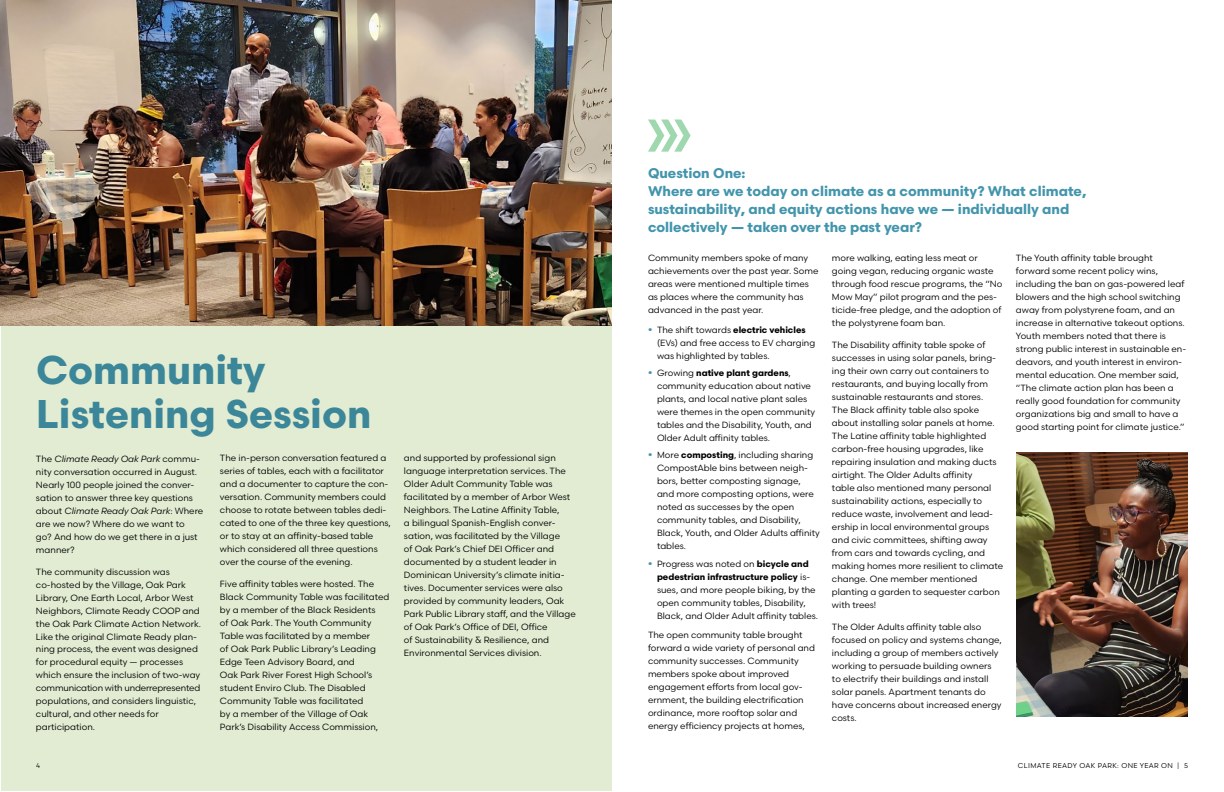
<style>
.page{position:relative;width:1224px;height:792px;background:#fff}
.page>*{position:absolute;margin:0;border:0;box-sizing:border-box;transform-origin:0 0}
.t1{font:700 40px/44px "Scandia";color:#3b8699}
.t2{font:700 14px/18px "Scandia";color:#4295ac}
.t3{font:9px/13px "Scandia";color:#000}
.t4{font:7px "Scandia";letter-spacing:.05em;color:#000}
.s1{font-style:italic}
.s2{font-family:"Open Sans";font-weight:800;font-size:15px;color:#4295ac}
.s3{font-weight:700}
</style>
<div class="page">
<div style="left:2px;top:0;width:610px;height:792px;background:#e2ecd2"></div>
<img style="left:0;top:0;width:612px;height:325px">
<img style="left:1016px;top:453px;width:172px;height:264px">
<svg style="left:648px;top:120px;width:43px;height:32px"></svg>
<h1 class="t1" style="left:36px;top:347px;width:337px">Community<br>Listening Session</h1>
<p class="t3" style="left:36px;top:452px;width:169px">The <span class="s1">Climate Ready Oak Park</span> commu&shy;nity conversation occurred in August.<br>Nearly 100 people joined the conver&shy;sation to answer three key questions about <span class="s1">Climate Ready Oak Park</span>: Where are we now? Where do we want to<br>go? And how do we get there in a just manner?</p>
<p class="t3" style="left:36px;top:565px;width:167px">The community discussion was co-hosted by the Village, Oak Park Library, One Earth Local, Arbor West Neighbors, Climate Ready COOP and the Oak Park Climate Action Network.<br>Like the original Climate Ready plan&shy;ning process, the event was designed for procedural equity — processes which ensure the inclusion of two-way communication with underrepresented populations, and considers linguistic, cultural, and other needs for participation.</p>
<p class="t3" style="left:220px;top:452px;width:172px">The in-person conversation featured a series of tables, each with a facilitator and a documenter to capture the con&shy;versation. Community members could choose to rotate between tables dedi&shy;cated to one of the three key questions, or to stay at an affinity-based table which considered all three questions over the course of the evening.</p>
<p class="t3" style="left:220px;top:578px;width:171px">Five affinity tables were hosted. The Black Community Table was facilitated by a member of the Black Residents<br>of Oak Park. The Youth Community Table was facilitated by a member<br>of Oak Park Public Library’s Leading Edge Teen Advisory Board, and<br>Oak Park River Forest High School’s student Enviro Club. The Disabled Community Table was facilitated<br>by a member of the Village of Oak Park’s Disability Access Commission,</p>
<p class="t3" style="left:404px;top:452px;width:173px">and supported by professional sign language interpretation services. The Older Adult Community Table was facilitated by a member of Arbor West Neighbors. The Latine Affinity Table,<br>a bilingual Spanish-English conver&shy;sation, was facilitated by the Village<br>of Oak Park’s Chief DEI Officer and documented by a student leader in Dominican University’s climate initia&shy;tives. Documenter services were also provided by community leaders, Oak Park Public Library staff, and the Village of Oak Park’s Office of DEI, Office<br>of Sustainability &amp; Resilience, and Environmental Services division.</p>
<h2 class="t2" style="left:648px;top:163px;width:440px">Question One:<br>Where are we today on climate as a community? What climate, sustainability, and equity actions have we — individually and collectively — taken over the past year?</h2>
<p class="t3" style="left:648px;top:251px;width:172px">Community members spoke of many achievements over the past year. Some areas were mentioned multiple times as places where the community has advanced in the past year.</p>
<p class="t3" style="left:657px;top:323px;width:160px;text-indent:-9px"><span class="s2">·</span> The shift towards <span class="s3">electric vehicles </span>(EVs) and free access to EV charging was highlighted by tables.</p>
<p class="t3" style="left:657px;top:366px;width:160px;text-indent:-9px"><span class="s2">·</span> Growing <span class="s3">native plant gardens</span>, community education about native plants, and local native plant sales were themes in the open community tables and the Disability, Youth, and Older Adult affinity tables.</p>
<p class="t3" style="left:657px;top:448px;width:164px;text-indent:-9px"><span class="s2">·</span> More <span class="s3">composting</span>, including sharing<br>CompostAble bins between neigh&shy;bors, better composting signage, and more composting options, were noted as successes by the open community tables, and Disability,<br>Black, Youth, and Older Adults affinity tables.</p>
<p class="t3" style="left:657px;top:557px;width:163px;text-indent:-9px"><span class="s2">·</span> Progress was noted on <span class="s3">bicycle and pedestrian infrastructure policy</span> is&shy;sues, and more people biking, by the open community tables, Disability, Black, and Older Adult affinity tables.</p>
<p class="t3" style="left:648px;top:628px;width:169px">The open community table brought forward a wide variety of personal and community successes. Community members spoke about improved engagement efforts from local gov&shy;ernment, the building electrification ordinance, more rooftop solar and energy efficiency projects at homes,</p>
<p class="t3" style="left:832px;top:251px;width:172px">more walking, eating less meat or going vegan, reducing organic waste through food rescue programs, the “No Mow May” pilot program and the pes&shy;ticide-free pledge, and the adoption of the polystyrene foam ban.</p>
<p class="t3" style="left:832px;top:338px;width:173px">The Disability affinity table spoke of successes in using solar panels, bring&shy;ing their own carry out containers to restaurants, and buying locally from sustainable restaurants and stores.<br>The Black affinity table also spoke about installing solar panels at home.<br>The Latine affinity table highlighted carbon-free housing upgrades, like repairing insulation and making ducts airtight. The Older Adults affinity<br>table also mentioned many personal sustainability actions, especially to reduce waste, involvement and lead&shy;ership in local environmental groups and civic committees, shifting away from cars and towards cycling, and making homes more resilient to climate change. One member mentioned planting a garden to sequester carbon with trees!</p>
<p class="t3" style="left:832px;top:620px;width:171px">The Older Adults affinity table also focused on policy and systems change, including a group of members actively working to persuade building owners to electrify their buildings and install solar panels. Apartment tenants do have concerns about increased energy costs.</p>
<p class="t3" style="left:1016px;top:251px;width:172px">The Youth affinity table brought forward some recent policy wins, including the ban on gas-powered leaf blowers and the high school switching away from polystyrene foam, and an increase in alternative takeout options.<br>Youth members noted that there is strong public interest in sustainable en&shy;deavors, and youth interest in environ&shy;mental education. One member said, “The climate action plan has been a really good foundation for community organizations big and small to have a good starting point for climate justice.”</p>
<p class="t4" style="left:36px;top:761px;width:6px">4</p>
<p class="t4" style="left:1018px;top:761px;width:172px">CLIMATE READY OAK PARK: ONE YEAR ON | 5</p>
</div>
